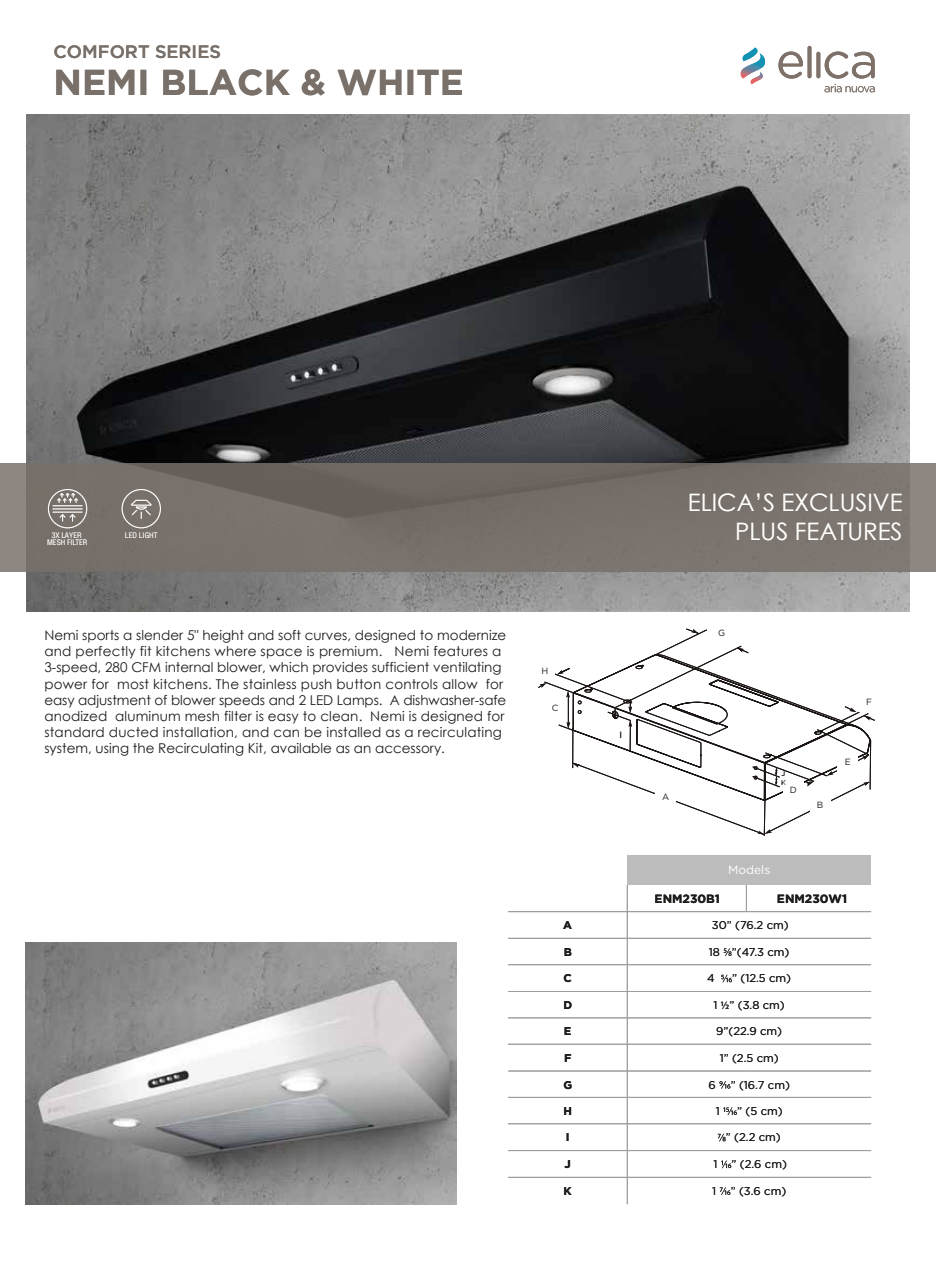
<style>
.page{position:relative;width:936px;height:1276px;background:#fff}
.page>*{position:absolute;margin:0;border:0;box-sizing:border-box;transform-origin:0 0}
.t1{font:700 36px "Gotham";color:#797069}
.t2{font:24px/28.8px "Century Gothic";color:#fffffe;text-align:right}
.t3{font:500 18px "Gotham";color:#797069}
.t4{font:13.5px/16.2px "Century Gothic";letter-spacing:.01em;color:#1d1d1b}
.t5{font:700 12px "Gotham";color:#1d1d1b}
.t6{font:12px "Gotham";color:#fff}
.t7{font:11.25px "Gotham";color:#1d1d1b}
.t8{font:700 11.25px "Gotham";color:#1d1d1b}
.t9{font:9px "Gotham";color:#1d1d1b}
.t10{font:condensed 7.5px/7.5px "Helvetica LT Std";color:#fff;text-align:center}
.t11{font:6.75px/8.7px "Gotham";color:#1d1d1b}
.s1{font-family:"Myriad Pro"}
</style>
<div class="page">
<img style="left:26px;top:114px;width:883px;height:497px">
<svg style="left:1px;top:463px;width:934px;height:109px;background:#77706a"></svg>
<svg style="left:778px;top:51px;width:25px;height:28px"></svg>
<svg style="left:807px;top:46px;width:4px;height:32px"></svg>
<svg style="left:816px;top:52px;width:4px;height:26px"></svg>
<svg style="left:740px;top:48px;width:25px;height:36px"></svg>
<svg style="left:824px;top:51px;width:50px;height:41px"></svg>
<div style="left:48px;top:489px;width:39px;height:39px;border:1px solid #fff;border-radius:50%"></div>
<svg style="left:53px;top:492px;width:29px;height:29px"></svg>
<svg style="left:538px;top:628px;width:337px;height:208px"></svg>
<div style="left:627px;top:856px;width:244px;height:29px;background:#bcbcbc"></div>
<hr style="left:508px;top:911px;width:119px;height:1px;background:#9d9d9c">
<hr style="left:627px;top:911px;width:119px;height:1px;background:#9d9d9c">
<hr style="left:746px;top:911px;width:125px;height:1px;background:#9d9d9c">
<hr style="left:508px;top:938px;width:119px;height:1px;background:#9d9d9c">
<hr style="left:627px;top:938px;width:119px;height:1px;background:#9d9d9c">
<hr style="left:746px;top:938px;width:125px;height:1px;background:#9d9d9c">
<hr style="left:508px;top:964px;width:119px;height:1px;background:#9d9d9c">
<hr style="left:627px;top:964px;width:119px;height:1px;background:#9d9d9c">
<hr style="left:746px;top:964px;width:125px;height:1px;background:#9d9d9c">
<hr style="left:508px;top:991px;width:119px;height:1px;background:#9d9d9c">
<hr style="left:627px;top:991px;width:119px;height:1px;background:#9d9d9c">
<hr style="left:746px;top:991px;width:125px;height:1px;background:#9d9d9c">
<hr style="left:508px;top:1017px;width:119px;height:1px;background:#9d9d9c">
<hr style="left:627px;top:1017px;width:119px;height:1px;background:#9d9d9c">
<hr style="left:746px;top:1017px;width:125px;height:1px;background:#9d9d9c">
<hr style="left:508px;top:1044px;width:119px;height:1px;background:#9d9d9c">
<hr style="left:627px;top:1044px;width:119px;height:1px;background:#9d9d9c">
<hr style="left:746px;top:1044px;width:125px;height:1px;background:#9d9d9c">
<hr style="left:508px;top:1070px;width:119px;height:1px;background:#9d9d9c">
<hr style="left:627px;top:1070px;width:119px;height:1px;background:#9d9d9c">
<hr style="left:746px;top:1070px;width:125px;height:1px;background:#9d9d9c">
<hr style="left:508px;top:1097px;width:119px;height:1px;background:#9d9d9c">
<hr style="left:627px;top:1097px;width:119px;height:1px;background:#9d9d9c">
<hr style="left:746px;top:1097px;width:125px;height:1px;background:#9d9d9c">
<svg style="left:746px;top:885px;width:1px;height:26px"></svg>
<hr style="left:508px;top:1123px;width:119px;height:1px;background:#9d9d9c">
<hr style="left:627px;top:1123px;width:119px;height:1px;background:#9d9d9c">
<hr style="left:746px;top:1123px;width:125px;height:1px;background:#9d9d9c">
<svg style="left:627px;top:885px;width:1px;height:319px"></svg>
<hr style="left:508px;top:1150px;width:119px;height:1px;background:#9d9d9c">
<hr style="left:508px;top:1177px;width:119px;height:1px;background:#9d9d9c">
<hr style="left:627px;top:1150px;width:119px;height:1px;background:#9d9d9c">
<hr style="left:746px;top:1150px;width:125px;height:1px;background:#9d9d9c">
<hr style="left:627px;top:1177px;width:119px;height:1px;background:#9d9d9c">
<hr style="left:746px;top:1177px;width:125px;height:1px;background:#9d9d9c">
<svg style="left:723px;top:948px;width:8px;height:8px"></svg>
<svg style="left:721px;top:974px;width:10px;height:8px"></svg>
<svg style="left:719px;top:1081px;width:11px;height:7px"></svg>
<svg style="left:723px;top:1107px;width:13px;height:8px"></svg>
<svg style="left:717px;top:1133px;width:8px;height:8px"></svg>
<svg style="left:721px;top:1160px;width:10px;height:8px"></svg>
<svg style="left:719px;top:1187px;width:11px;height:8px"></svg>
<div style="left:122px;top:489px;width:39px;height:39px;border:1px solid #fff;border-radius:50%"></div>
<svg style="left:130px;top:499px;width:22px;height:19px"></svg>
<img style="left:26px;top:942px;width:430px;height:262px">
<h3 class="t3" style="left:54px;top:40px;width:169px">COMFORT SERIES</h3>
<h1 class="t1" style="left:54px;top:59px;width:412px">NEMI BLACK &amp; WHITE</h1>
<p class="t10" style="left:47px;top:531px;width:42px">3X LAYER<br>MESH FILTER</p>
<p class="t10" style="left:125px;top:531px;width:34px">LED LIGHT</p>
<p class="t4" style="left:44px;top:627px;width:463px">Nemi sports a slender 5" height and soft curves, designed to modernize and perfectly fit kitchens where space is premium. Nemi features a 3-speed, 280 CFM internal blower, which provides sufficient ventilating power for most kitchens. The stainless push button controls allow for easy adjustment of blower speeds and 2 LED Lamps. A dishwasher-safe anodized aluminum mesh filter is easy to clean. Nemi is designed for standard ducted installation, and can be installed as a recirculating system, using the Recirculating Kit, available as an accessory.</p>
<h2 class="t2" style="left:687px;top:488px;width:216px">ELICA’S EXCLUSIVE<br>PLUS FEATURES</h2>
<p class="t9" style="left:541px;top:665px;width:8px">H</p>
<p class="t9" style="left:552px;top:702px;width:8px">C</p>
<p class="t9" style="left:619px;top:729px;width:4px">I</p>
<p class="t9" style="left:662px;top:791px;width:9px">A</p>
<p class="t9" style="left:718px;top:626px;width:9px">G</p>
<p class="t11" style="left:781px;top:769px;width:6px">J<br>K</p>
<p class="t9" style="left:789px;top:784px;width:9px">D</p>
<p class="t9" style="left:816px;top:799px;width:8px">B</p>
<p class="t9" style="left:866px;top:696px;width:7px">F</p>
<p class="t9" style="left:844px;top:756px;width:8px">E</p>
<p class="t6" style="left:728px;top:862px;width:44px">Models</p>
<p class="t5" style="left:654px;top:891px;width:67px">ENM230B1</p>
<p class="t5" style="left:777px;top:891px;width:72px">ENM230W1</p>
<p class="t8" style="left:563px;top:917px;width:10px">A</p>
<p class="t7" style="left:711px;top:918px;width:78px">30” (76.2 cm)</p>
<p class="t8" style="left:563px;top:944px;width:10px">B</p>
<p class="t7" style="left:708px;top:944px;width:82px">18 ”(47.3 cm)</p>
<p class="t8" style="left:563px;top:970px;width:10px">C</p>
<p class="t7" style="left:707px;top:971px;width:9px">4</p>
<p class="t7" style="left:732px;top:971px;width:61px">” (12.5 cm)</p>
<p class="t8" style="left:563px;top:997px;width:10px">D</p>
<p class="t7" style="left:713px;top:997px;width:73px">1 <span class="s1">½</span>” (3.8 cm)</p>
<p class="t8" style="left:564px;top:1024px;width:9px">E</p>
<p class="t7" style="left:716px;top:1024px;width:68px">9”(22.9 cm)</p>
<p class="t8" style="left:564px;top:1050px;width:9px">F</p>
<p class="t7" style="left:719px;top:1050px;width:61px">1” (2.5 cm)</p>
<p class="t8" style="left:563px;top:1077px;width:10px">G</p>
<p class="t7" style="left:708px;top:1077px;width:9px">6</p>
<p class="t7" style="left:730px;top:1077px;width:61px">” (16.7 cm)</p>
<p class="t8" style="left:563px;top:1103px;width:10px">H</p>
<p class="t7" style="left:715px;top:1103px;width:6px">1</p>
<p class="t7" style="left:737px;top:1103px;width:47px">” (5 cm)</p>
<p class="t8" style="left:566px;top:1129px;width:5px">I</p>
<p class="t7" style="left:726px;top:1130px;width:56px">” (2.2 cm)</p>
<p class="t8" style="left:564px;top:1156px;width:8px">J</p>
<p class="t7" style="left:713px;top:1157px;width:75px">1 ” (2.6 cm)</p>
<p class="t8" style="left:563px;top:1183px;width:10px">K</p>
<p class="t7" style="left:712px;top:1183px;width:6px">1</p>
<p class="t7" style="left:730px;top:1183px;width:57px">” (3.6 cm)</p>
</div>
